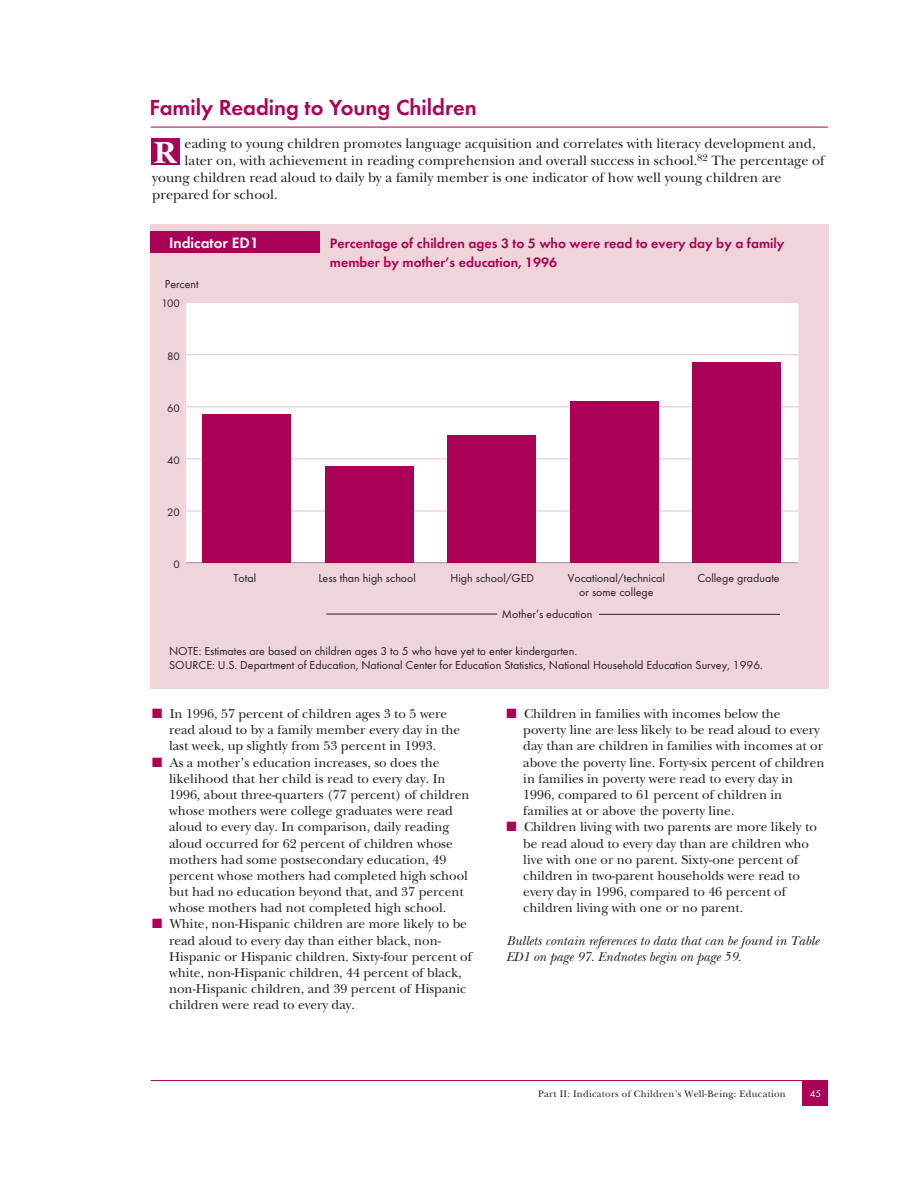
<style>
.page{position:relative;width:918px;height:1188px;background:#fff}
.page>*{position:absolute;margin:0;border:0;box-sizing:border-box;transform-origin:0 0}
.t1{font:700 31.8px "New Baskerville";color:#fff}
.t2{font:600 22.65px "Futura T";color:#a90156}
.t3{font:600 15.45px "Futura T";color:#fff}
.t4{font:14.1px "New Baskerville";color:#231f20}
.t5{font:600 14.1px/19px "Futura T";color:#a90156}
.t6{font:13.35px/16.2px "New Baskerville";color:#231f20}
.t7{font:italic 13.35px/16px "New Baskerville";color:#231f20}
.t8{font:12px/14.4px "Futura T";color:#231f20}
.t9{font:11.25px "Futura T";color:#231f20}
.t10{font:10.2px "Futura T";color:#fff}
.t11{font:9.9px "New Baskerville";letter-spacing:.025em;color:#231f20}
.s1{color:#a90156}
</style>
<div class="page">
<div style="left:151px;top:138px;width:29px;height:27px;background:#a90156"></div>
<hr style="left:151px;top:1080px;width:677px;height:1px;background:#a90156">
<div style="left:803px;top:1080px;width:25px;height:26px;background:#a90156"></div>
<hr style="left:151px;top:127px;width:677px;height:1px;background:#a90156">
<div style="left:151px;top:225px;width:677px;height:464px;background:#efd4da"></div>
<div style="left:185px;top:302px;width:613px;height:261px;background:#fff;border:1px solid #fff"></div>
<hr style="left:185px;top:302px;width:1px;height:261px;background:#efd4da">
<hr style="left:185px;top:510px;width:622px;height:2px;background:#efd4da">
<hr style="left:185px;top:458px;width:622px;height:2px;background:#efd4da">
<hr style="left:185px;top:406px;width:622px;height:1px;background:#efd4da">
<hr style="left:185px;top:354px;width:618px;height:1px;background:#efd4da">
<hr style="left:185px;top:302px;width:617px;height:1px;background:#efd4da">
<div style="left:203px;top:415px;width:88px;height:148px;background:#a90156"></div>
<div style="left:325px;top:467px;width:88px;height:96px;background:#a90156"></div>
<div style="left:447px;top:435px;width:89px;height:128px;background:#a90156"></div>
<div style="left:570px;top:402px;width:88px;height:161px;background:#a90156"></div>
<div style="left:692px;top:362px;width:89px;height:201px;background:#a90156"></div>
<div style="left:151px;top:231px;width:169px;height:22px;background:#a90156"></div>
<hr style="left:599px;top:614px;width:181px;height:1px;background:#231f20">
<hr style="left:326px;top:614px;width:171px;height:1px;background:#231f20">
<h2 class="t2" style="left:149px;top:96px;width:329px">Family Reading to Young Children</h2>
<h1 class="t1" style="left:154px;top:141px;width:24px">R</h1>
<p class="t4" style="left:185px;top:139px;width:633px">eading to young children promotes language acquisition and correlates with literacy development and,</p>
<p class="t4" style="left:185px;top:156px;width:641px">later on, with achievement in reading comprehension and overall success in school.<sup>82</sup> The percentage of</p>
<p class="t4" style="left:152px;top:173px;width:631px">young children read aloud to daily by a family member is one indicator of how well young children are</p>
<p class="t4" style="left:152px;top:190px;width:127px">prepared for school.</p>
<p class="t3" style="left:169px;top:235px;width:91px">Indicator ED1</p>
<p class="t5" style="left:330px;top:234px;width:456px">Percentage of children ages 3 to 5 who were read to every day by a family member by mother’s education, 1996</p>
<p class="t8" style="left:165px;top:278px;width:35px">Percent</p>
<p class="t9" style="left:161px;top:300px;width:20px">100</p>
<p class="t9" style="left:167px;top:352px;width:14px">80</p>
<p class="t9" style="left:167px;top:404px;width:14px">60</p>
<p class="t9" style="left:167px;top:456px;width:14px">40</p>
<p class="t9" style="left:167px;top:508px;width:14px">20</p>
<p class="t9" style="left:174px;top:561px;width:8px">0</p>
<p class="t8" style="left:234px;top:572px;width:24px">Total</p>
<p class="t8" style="left:318px;top:572px;width:99px">Less than high school</p>
<p class="t8" style="left:450px;top:572px;width:85px">High school/GED</p>
<p class="t8" style="left:568px;top:572px;width:99px">Vocational/technical</p>
<p class="t8" style="left:697px;top:572px;width:84px">College graduate</p>
<p class="t8" style="left:502px;top:583px;width:153px;line-height:21.5px;text-indent:77px">or some college<br>Mother’s education</p>
<p class="t8" style="left:169px;top:645px;width:595px">NOTE: Estimates are based on children ages 3 to 5 who have yet to enter kindergarten.<br>SOURCE: U.S. Department of Education, National Center for Education Statistics, National Household Education Survey, 1996.</p>
<p class="t6" style="left:169px;top:707px;width:293px;text-indent:-17px"><span class="s1">■</span> In 1996, 57 percent of children ages 3 to 5 were read aloud to by a family member every day in the last week, up slightly from 53 percent in 1993.</p>
<p class="t6" style="left:169px;top:756px;width:302px;text-indent:-17px"><span class="s1">■</span> As a mother’s education increases, so does the likelihood that her child is read to every day. In 1996, about three-quarters (77 percent) of children whose mothers were college graduates were read aloud to every day. In comparison, daily reading aloud occurred for 62 percent of children whose mothers had some postsecondary education, 49 percent whose mothers had completed high school but had no education beyond that, and 37 percent whose mothers had not completed high school.</p>
<p class="t6" style="left:169px;top:917px;width:304px;text-indent:-17px"><span class="s1">■</span> White, non-Hispanic children are more likely to be read aloud to every day than either black, non-Hispanic or Hispanic children. Sixty-four percent of white, non-Hispanic children, 44 percent of black, non-Hispanic children, and 39 percent of Hispanic children were read to every day.</p>
<p class="t6" style="left:523px;top:707px;width:303px;text-indent:-17px"><span class="s1">■</span> Children in families with incomes below the poverty line are less likely to be read aloud to every day than are children in families with incomes at or above the poverty line. Forty-six percent of children in families in poverty were read to every day in 1996, compared to 61 percent of children in families at or above the poverty line.</p>
<p class="t6" style="left:523px;top:820px;width:295px;text-indent:-17px"><span class="s1">■</span> Children living with two parents are more likely to be read aloud to every day than are children who live with one or no parent. Sixty-one percent of children in two-parent households were read to every day in 1996, compared to 46 percent of children living with one or no parent.</p>
<p class="t7" style="left:506px;top:934px;width:314px">Bullets contain references to data that can be found in Table<br>ED1 on page 97. Endnotes begin on page 59.</p>
<p class="t11" style="left:538px;top:1090px;width:249px">Part II: Indicators of Children’s Well-Being: Education</p>
<p class="t10" style="left:810px;top:1090px;width:13px">45</p>
</div>
